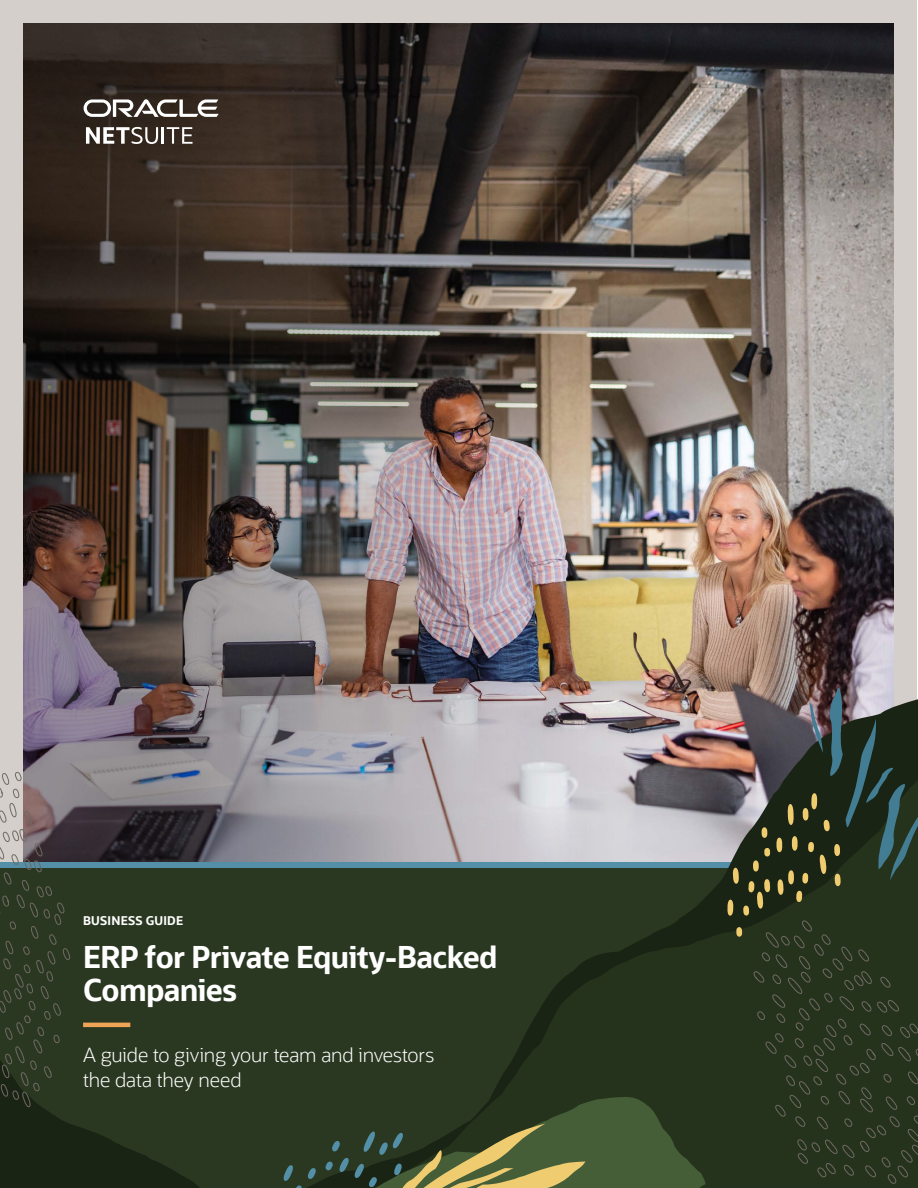
<style>
.page{position:relative;width:918px;height:1188px;background:#fff}
.page>*{position:absolute;margin:0;border:0;box-sizing:border-box;transform-origin:0 0}
.H1_2020{font:700 30px/33px "Oracle Sans";letter-spacing:-.02em;color:#fff}
.H1-b{font:300 19.5px/25.5px "Oracle Sans";letter-spacing:-.005em;color:#fff}
.read-time{font:700 12px "Oracle Sans";letter-spacing:.025em;color:#fff}
</style>
<div class="page">
<div style="left:0;top:0;width:917px;height:864px;background:#d4cfca"></div>
<img style="left:614px;top:24px;width:279px;height:561px">
<img style="left:24px;top:24px;width:590px;height:839px">
<div style="left:0;top:868px;width:918px;height:320px;background:#2b3821"></div>
<div style="left:0;top:863px;width:918px;height:5px;background:#538fa6"></div>
<img style="left:164px;top:585px;width:730px;height:599px">
<svg style="left:0;top:945px;width:292px;height:243px"></svg>
<svg style="left:151px;top:1097px;width:554px;height:91px"></svg>
<svg style="left:326px;top:1124px;width:260px;height:64px"></svg>
<svg style="left:0;top:762px;width:70px;height:345px"></svg>
<svg style="left:762px;top:827px;width:5px;height:11px"></svg>
<svg style="left:736px;top:927px;width:6px;height:10px"></svg>
<svg style="left:727px;top:848px;width:43px;height:68px;background:#44462b"></svg>
<svg style="left:776px;top:687px;width:142px;height:215px;background:#394237"></svg>
<svg style="left:753px;top:921px;width:165px;height:263px"></svg>
<svg style="left:86px;top:127px;width:107px;height:17px;background:#807973"></svg>
<svg style="left:84px;top:99px;width:135px;height:18px;background:#827c77"></svg>
<hr style="left:83px;top:1023px;width:47px;height:4px;background:#eea357">
<p class="read-time" style="left:83px;top:913px;width:102px">BUSINESS GUIDE</p>
<p class="H1_2020" style="left:83px;top:941px;width:416px">ERP for Private Equity-Backed<br>Companies</p>
<p class="H1-b" style="left:83px;top:1042px;width:353px">A guide to giving your team and investors the data they need</p>
</div>
